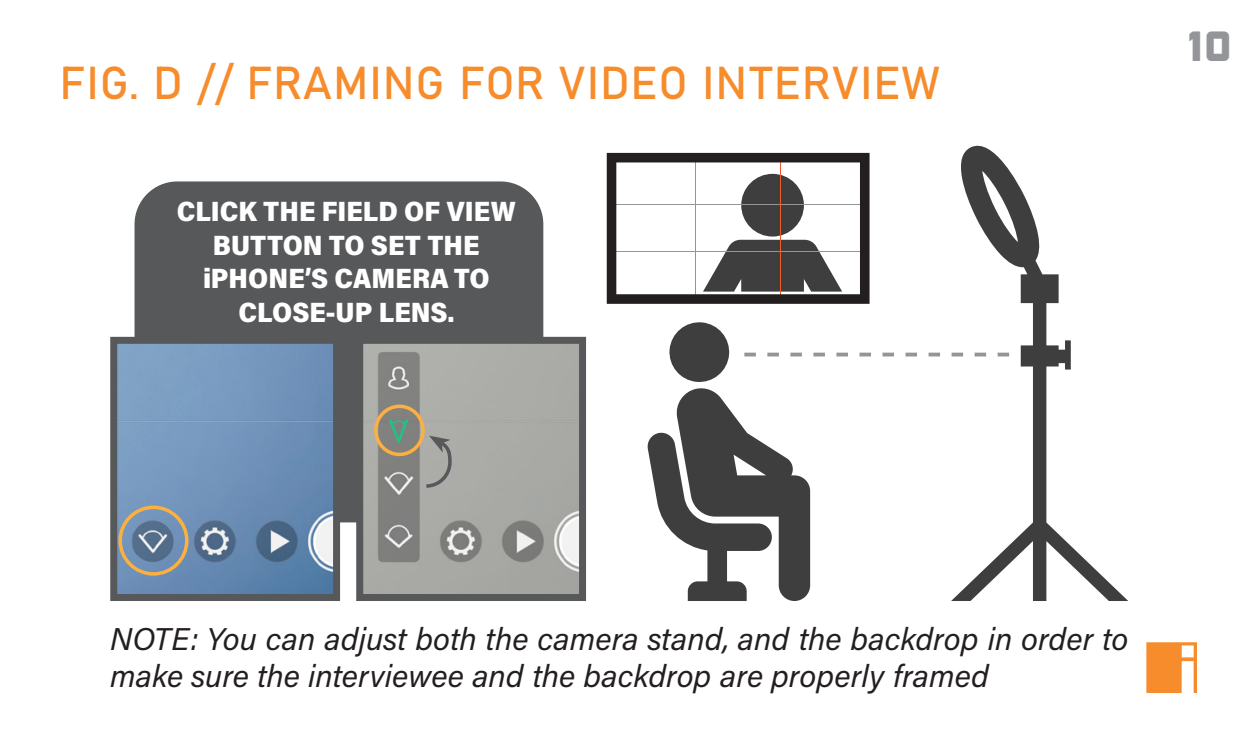
<style>
.page{position:relative;width:1260px;height:756px;background:#fff}
.page>*{position:absolute;margin:0;border:0;box-sizing:border-box;transform-origin:0 0}
.t1{font:45.5px "Bahnschrift";letter-spacing:.02em;color:#f68c2b}
.t2{font:42px "Outage";color:#939598}
.t3{font:31.5px/37.8px "Acumin Variable Concept";color:#231f20}
.t4{font:28px/33.6px "Acumin Variable Concept";color:#fff;text-align:center}
</style>
<div class="page">
<svg style="left:1146px;top:642px;width:51px;height:51px"></svg>
<svg style="left:607px;top:153px;width:263px;height:151px"></svg>
<svg style="left:647px;top:322px;width:163px;height:279px"></svg>
<svg style="left:929px;top:353px;width:11px;height:3px"></svg>
<svg style="left:906px;top:353px;width:11px;height:3px"></svg>
<svg style="left:883px;top:353px;width:11px;height:3px"></svg>
<svg style="left:859px;top:353px;width:12px;height:3px"></svg>
<svg style="left:836px;top:353px;width:12px;height:3px"></svg>
<svg style="left:813px;top:353px;width:12px;height:3px"></svg>
<svg style="left:790px;top:353px;width:12px;height:3px"></svg>
<svg style="left:767px;top:353px;width:12px;height:3px"></svg>
<svg style="left:744px;top:353px;width:12px;height:3px"></svg>
<svg style="left:951px;top:145px;width:177px;height:456px"></svg>
<div style="left:135px;top:181px;width:408px;height:341px;background:#57585a;border-radius:43px"></div>
<img style="left:118px;top:345px;width:214px;height:248px">
<div style="left:110px;top:337px;width:230px;height:264px;border:7px solid #57585a"></div>
<img style="left:364px;top:345px;width:214px;height:248px">
<div style="left:356px;top:337px;width:230px;height:264px;border:7px solid #57585a"></div>
<div style="left:118px;top:506px;width:71px;height:70px;border:4px solid #fbb03f;border-radius:50%"></div>
<div style="left:374px;top:405px;width:51px;height:51px;border:4px solid #fbb03f;border-radius:50%"></div>
<svg style="left:423px;top:436px;width:30px;height:54px"></svg>
<p class="t1" style="left:60px;top:49px;width:882px">FIG. D // FRAMING FOR VIDEO INTERVIEW</p>
<p class="t4" style="left:177px;top:193px;width:341px">CLICK THE FIELD OF VIEW<br>BUTTON TO SET THE iPHONE’S CAMERA TO<br>CLOSE-UP LENS.</p>
<h2 class="t2" style="left:1188px;top:21px;width:46px">10</h2>
<p class="t3" style="left:110px;top:619px;width:1020px">NOTE: You can adjust both the camera stand, and the backdrop in order to make sure the interviewee and the backdrop are properly framed</p>
</div>
